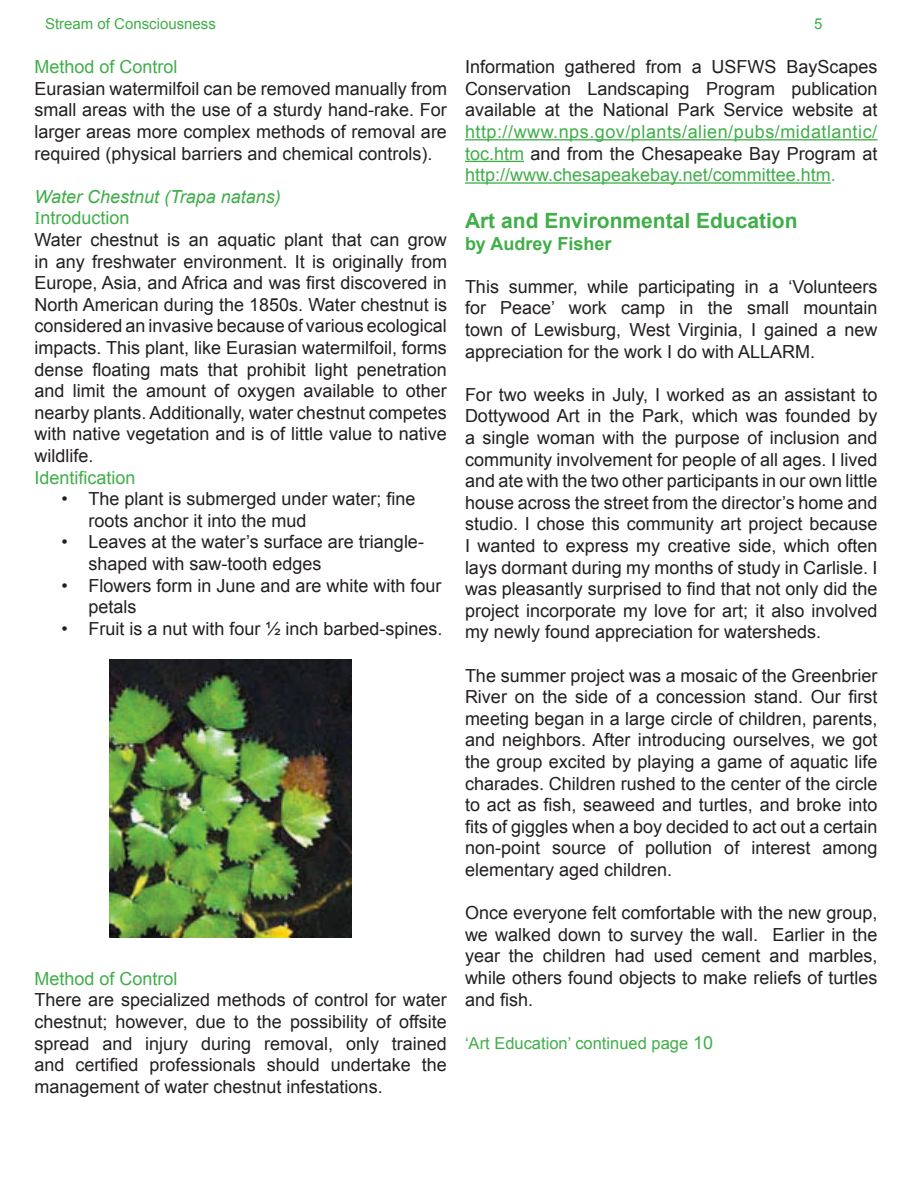
<style>
.page{position:relative;width:918px;height:1188px;background:#fff}
.page>*{position:absolute;margin:0;border:0;box-sizing:border-box;transform-origin:0 0}
.t1{font:700 21px "Arial";color:#40ae49}
.t2{font:18px/21.6px "Arial";color:#231f20;text-align:justify}
.t3{font:18px/21.6px "Arial";color:#40ae49;text-align:justify}
.t4{font:700 18px "Arial";color:#40ae49}
.t5{font:16.5px "Arial";color:#40ae49}
.t6{font:15px "Arial";color:#40ae49}
.s1{font-style:italic;color:#40ae49}
.s2{font-family:"Times New Roman";color:#40ae49}
.s3{color:#40ae49}
.s4{color:#231f20}
.s5{font-size:18px}
</style>
<div class="page">
<img style="left:110px;top:660px;width:241px;height:277px">
<hr style="left:465px;top:139px;width:413px;height:1px;background:#40ae49">
<hr style="left:465px;top:161px;width:59px;height:1px;background:#40ae49">
<hr style="left:465px;top:182px;width:366px;height:2px;background:#40ae49">
<p class="t6" style="left:45px;top:15px;width:172px">Stream of Consciousness</p>
<p class="t6" style="left:814px;top:15px;width:10px">5</p>
<p class="t3" style="left:34px;top:56px;width:145px">Method of Control</p>
<p class="t2" style="left:34px;top:78px;width:414px">Eurasian watermilfoil can be removed manually from small areas with the use of a sturdy hand-rake. For larger areas more complex methods of removal are required (physical barriers and chemical controls).</p>
<p class="t2" style="left:34px;top:186px;width:414px;text-align:left"><span class="s1">Water Chestnut (Trapa natans)<br></span><span class="s2">I</span><span class="s3">ntroduction<br></span>Water chestnut is an aquatic plant that can grow in any freshwater environment. It is originally from Europe, Asia, and Africa and was first discovered in North American during the 1850s. Water chestnut is considered an invasive because of various ecological impacts. This plant, like Eurasian watermilfoil, forms dense floating mats that prohibit light penetration and limit the amount of oxygen available to other nearby plants. Additionally, water chestnut competes with native vegetation and is of little value to native wildlife.</p>
<p class="t3" style="left:34px;top:466px;width:103px">Identification</p>
<p class="t2" style="left:88px;top:488px;width:329px;text-indent:-27px">• The plant is submerged under water; fine roots anchor it into the mud</p>
<p class="t2" style="left:88px;top:531px;width:337px;text-indent:-27px">• Leaves at the water’s surface are triangle&shy;shaped with saw-tooth edges</p>
<p class="t2" style="left:88px;top:574px;width:355px;text-indent:-27px">• Flowers form in June and are white with four petals</p>
<p class="t2" style="left:62px;top:618px;width:383px">• Fruit is a nut with four ½ inch barbed-spines.</p>
<p class="t3" style="left:34px;top:968px;width:145px">Method of Control</p>
<p class="t2" style="left:34px;top:989px;width:414px">There are specialized methods of control for water chestnut; however, due to the possibility of offsite spread and injury during removal, only trained and certified professionals should undertake the management of water chestnut infestations.</p>
<p class="t2" style="left:465px;top:56px;width:414px">Information gathered from a USFWS BayScapes Conservation Landscaping Program publication available at the National Park Service website at</p>
<p class="t3" style="left:465px;top:121px;width:414px">http://www.nps.gov/plants/alien/pubs/midatlantic/ toc.htm <span class="s4">and from the Chesapeake Bay Program at </span>http://www.chesapeakebay.net/committee.htm.</p>
<p class="t1" style="left:465px;top:209px;width:334px">Art and Environmental Education</p>
<p class="t4" style="left:465px;top:233px;width:148px">by Audrey Fisher</p>
<p class="t2" style="left:465px;top:276px;width:414px">This summer, while participating in a ‘Volunteers for Peace’ work camp in the small mountain town of Lewisburg, West Virginia, I gained a new appreciation for the work I do with ALLARM.</p>
<p class="t2" style="left:465px;top:384px;width:414px">For two weeks in July, I worked as an assistant to Dottywood Art in the Park, which was founded by a single woman with the purpose of inclusion and community involvement for people of all ages. I lived and ate with the two other participants in our own little house across the street from the director’s home and studio. I chose this community art project because I wanted to express my creative side, which often lays dormant during my months of study in Carlisle. I was pleasantly surprised to find that not only did the project incorporate my love for art; it also involved my newly found appreciation for watersheds.</p>
<p class="t2" style="left:465px;top:664px;width:414px">The summer project was a mosaic of the Greenbrier River on the side of a concession stand. Our first meeting began in a large circle of children, parents, and neighbors. After introducing ourselves, we got the group excited by playing a game of aquatic life charades. Children rushed to the center of the circle to act as fish, seaweed and turtles, and broke into fits of giggles when a boy decided to act out a certain non-point source of pollution of interest among elementary aged children.</p>
<p class="t2" style="left:465px;top:902px;width:414px">Once everyone felt comfortable with the new group, we walked down to survey the wall. Earlier in the year the children had used cement and marbles, while others found objects to make reliefs of turtles and fish.</p>
<p class="t5" style="left:465px;top:1034px;width:250px">‘Art Education’ continued page <span class="s5">10</span></p>
</div>
